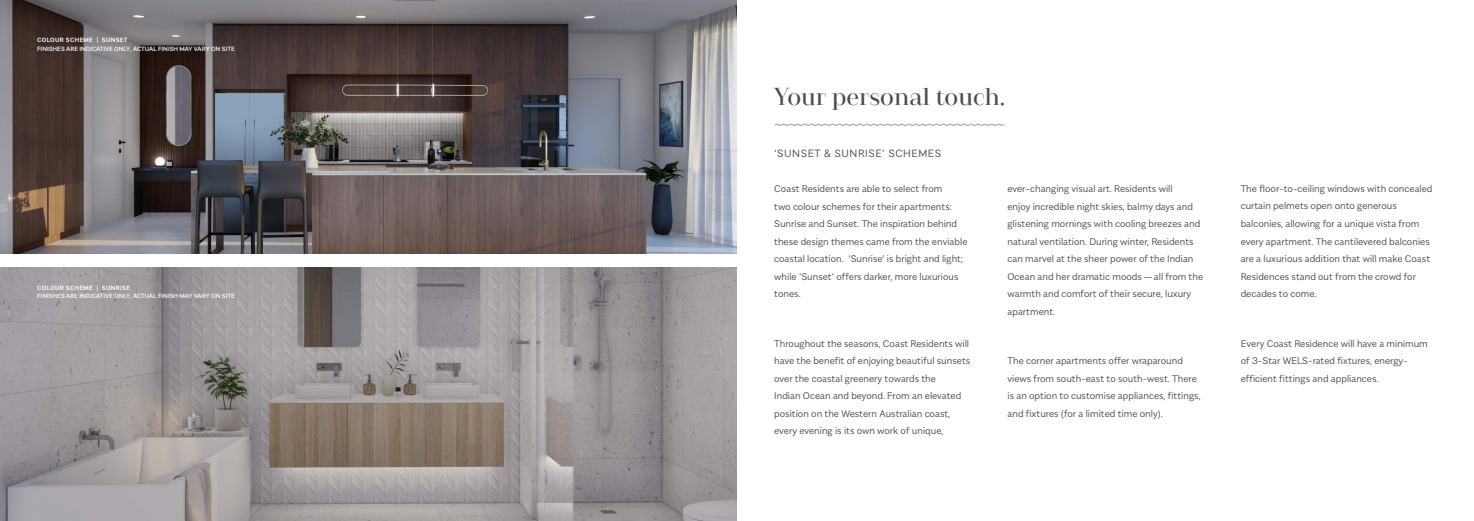
<style>
.page{position:relative;width:1474px;height:521px;background:#fff}
.page>*{position:absolute;margin:0;border:0;box-sizing:border-box;transform-origin:0 0}
.t1{font:600 24.5px "Camila";color:#4b4c4d}
.t2{font:300 10.5px "Alergia Normal";letter-spacing:.05em;color:#4b4c4d}
.t3{font:300 9.62px/17.5px "Alergia Normal";color:#4b4c4d}
.t4{font:500 6.12px "Alergia Normal";color:#fff}
.t5{font:600 6.12px "Alergia Normal";letter-spacing:.05em;color:#fff}
</style>
<div class="page">
<img style="left:0;top:0;width:737px;height:253px">
<img style="left:0;top:268px;width:737px;height:253px">
<svg style="left:774px;top:123px;width:230px;height:3px"></svg>
<p class="t5" style="left:37px;top:35px;width:92px">COLOUR SCHEME | SUNSET</p>
<p class="t4" style="left:37px;top:44px;width:199px">FINISHES ARE INDICATIVE ONLY, ACTUAL FINISH MAY VARY ON SITE</p>
<p class="t5" style="left:37px;top:282px;width:94px">COLOUR SCHEME | SUNRISE</p>
<p class="t4" style="left:37px;top:291px;width:199px">FINISHES ARE INDICATIVE ONLY, ACTUAL FINISH MAY VARY ON SITE</p>
<h1 class="t1" style="left:774px;top:82px;width:233px">Your personal touch.</h1>
<p class="t2" style="left:774px;top:146px;width:168px">‘SUNSET &amp; SUNRISE’ SCHEMES</p>
<p class="t3" style="left:774px;top:179px;width:195px">Coast Residents are able to select from<br>two colour schemes for their apartments:<br>Sunrise and Sunset. The inspiration behind these design themes came from the enviable coastal location. ‘Sunrise’ is bright and light; while ‘Sunset’ offers darker, more luxurious tones.</p>
<p class="t3" style="left:774px;top:334px;width:197px">Throughout the seasons, Coast Residents will have the benefit of enjoying beautiful sunsets over the coastal greenery towards the<br>Indian Ocean and beyond. From an elevated position on the Western Australian coast, every evening is its own work of unique,</p>
<p class="t3" style="left:1007px;top:179px;width:197px">ever-changing visual art. Residents will<br>enjoy incredible night skies, balmy days and glistening mornings with cooling breezes and natural ventilation. During winter, Residents can marvel at the sheer power of the Indian Ocean and her dramatic moods — all from the warmth and comfort of their secure, luxury apartment.</p>
<p class="t3" style="left:1007px;top:351px;width:195px">The corner apartments offer wraparound views from south-east to south-west. There is an option to customise appliances, fittings, and fixtures (for a limited time only).</p>
<p class="t3" style="left:1240px;top:179px;width:193px">The floor-to-ceiling windows with concealed curtain pelmets open onto generous balconies, allowing for a unique vista from every apartment. The cantilevered balconies are a luxurious addition that will make Coast Residences stand out from the crowd for decades to come.</p>
<p class="t3" style="left:1240px;top:334px;width:189px">Every Coast Residence will have a minimum of 3-Star WELS-rated fixtures, energy&shy;efficient fittings and appliances.</p>
</div>
